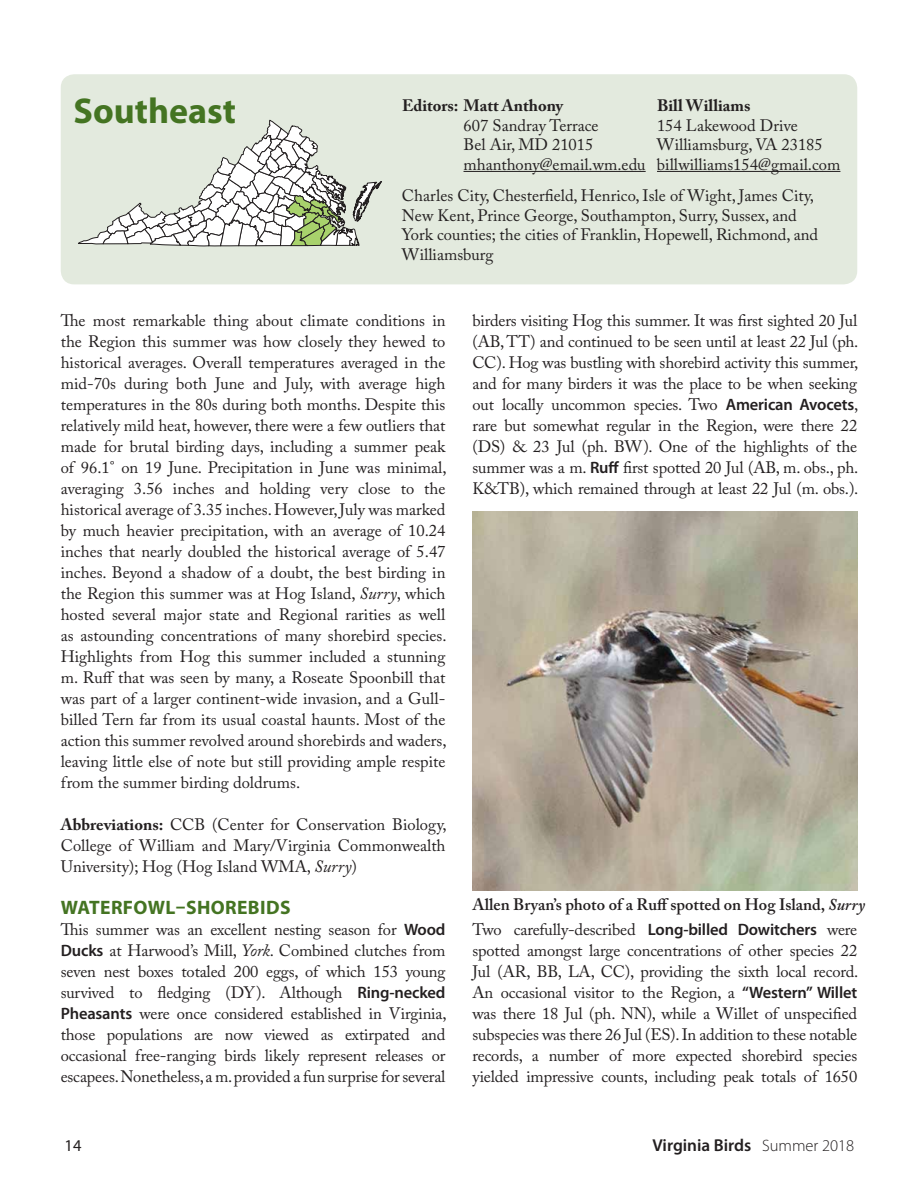
<style>
.page{position:relative;width:918px;height:1188px;background:#fff}
.page>*{position:absolute;margin:0;border:0;box-sizing:border-box;transform-origin:0 0}
.t1{font:700 36px "Myriad Pro";color:#447422}
.t2{font:700 19.5px "Myriad Pro";letter-spacing:.02em;color:#447422}
.t3{font:600 17.25px "Myriad Pro";color:#231f20}
.t4{font:16.5px/21px "Adobe Caslon Pro";color:#231f20;text-align:justify}
.t5{font:600 16.5px "Adobe Caslon Pro";color:#231f20}
.t6{font:700 16.5px "Adobe Caslon Pro";color:#231f20}
.t7{font:16.5px "Myriad Pro";color:#231f20}
.s1{font-style:italic;font-size:17.25px}
.s2{font-weight:700}
.s3{font-family:"Myriad Pro";font-weight:600}
.s4{font-style:italic}
.s5{font-weight:300;font-size:16.5px}
</style>
<div class="page">
<div style="left:61px;top:74px;width:796px;height:210px;background:#e3eade;border-radius:14px"></div>
<hr style="left:464px;top:171px;width:182px;height:1px;background:#231f20">
<hr style="left:657px;top:171px;width:183px;height:1px;background:#231f20">
<svg style="left:78px;top:120px;width:304px;height:126px"></svg>
<img style="left:472px;top:512px;width:385px;height:379px">
<h1 class="t1" style="left:73px;top:87px;width:164px">Southeast</h1>
<p class="t6" style="left:402px;top:96px;width:163px">Editors: Matt Anthony</p>
<p class="t6" style="left:657px;top:96px;width:95px">Bill Williams</p>
<p class="t4" style="left:464px;top:115px;width:137px">607 Sandray Terrace</p>
<p class="t4" style="left:657px;top:115px;width:142px">154 Lakewood Drive</p>
<p class="t4" style="left:463px;top:134px;width:131px">Bel Air, MD 21015</p>
<p class="t4" style="left:463px;top:135px;width:378px;line-height:19.5px;text-indent:194px">Williamsburg, VA 23185 mhanthony@email.wm.edu billwilliams154@gmail.com</p>
<p class="t4" style="left:402px;top:186px;width:418px;line-height:19.5px;text-align:left">Charles City, Chesterfield, Henrico, Isle of Wight, James City, New Kent, Prince George, Southampton, Surry, Sussex, and York counties; the cities of Franklin, Hopewell, Richmond, and Williamsburg</p>
<p class="t4" style="left:61px;top:310px;width:387px">The most remarkable thing about climate conditions in the Region this summer was how closely they hewed to historical averages. Overall temperatures averaged in the mid-70s during both June and July, with average high temperatures in the 80s during both months. Despite this relatively mild heat, however, there were a few outliers that made for brutal birding days, including a summer peak of 96.1° on 19 June. Precipitation in June was minimal, averaging 3.56 inches and holding very close to the historical average of 3.35 inches. However, July was marked by much heavier precipitation, with an average of 10.24 inches that nearly doubled the historical average of 5.47 inches. Beyond a shadow of a doubt, the best birding in the Region this summer was at Hog Island, <span class="s1">Surry</span>, which hosted several major state and Regional rarities as well as astounding concentrations of many shorebird species.<br>Highlights from Hog this summer included a stunning m. Ruff that was seen by many, a Roseate Spoonbill that was part of a larger continent-wide invasion, and a Gull&shy;billed Tern far from its usual coastal haunts. Most of the action this summer revolved around shorebirds and waders, leaving little else of note but still providing ample respite from the summer birding doldrums.</p>
<p class="t4" style="left:61px;top:814px;width:387px"><span class="s2">Abbreviations:</span> CCB (Center for Conservation Biology, College of William and Mary/Virginia Commonwealth University); Hog (Hog Island WMA, <span class="s1">Surry</span>)</p>
<p class="t2" style="left:61px;top:895px;width:231px">WATERFOWL–SHOREBIDS</p>
<p class="t4" style="left:61px;top:919px;width:387px">This summer was an excellent nesting season for <span class="s3">Wood Ducks</span> at Harwood’s Mill, <span class="s1">York</span>. Combined clutches from seven nest boxes totaled 200 eggs, of which 153 young survived to fledging (DY). Although <span class="s3">Ring-necked Pheasants</span> were once considered established in Virginia, those populations are now viewed as extirpated and occasional free-ranging birds likely represent releases or escapees. Nonetheless, a m. provided a fun surprise for several</p>
<p class="t4" style="left:473px;top:310px;width:387px">birders visiting Hog this summer. It was first sighted 20 Jul (AB, TT) and continued to be seen until at least 22 Jul (ph.<br>CC). Hog was bustling with shorebird activity this summer, and for many birders it was the place to be when seeking out locally uncommon species. Two <span class="s3">American Avocets</span>, rare but somewhat regular in the Region, were there 22 (DS) &amp; 23 Jul (ph. BW). One of the highlights of the summer was a m. <span class="s3">Ruff</span> first spotted 20 Jul (AB, m. obs., ph.<br>K&amp;TB), which remained through at least 22 Jul (m. obs.).</p>
<p class="t5" style="left:472px;top:895px;width:394px">Allen Bryan’s photo of a Ruff spotted on Hog Island, <span class="s4">Surry</span></p>
<p class="t4" style="left:473px;top:919px;width:387px">Two carefully-described <span class="s3">Long-billed Dowitchers</span> were spotted amongst large concentrations of other species 22<br>Jul (AR, BB, LA, CC), providing the sixth local record.<br>An occasional visitor to the Region, a <span class="s3">“Western” Willet </span>was there 18 Jul (ph. NN), while a Willet of unspecified subspecies was there 26 Jul (ES). In addition to these notable records, a number of more expected shorebird species yielded impressive counts, including peak totals of 1650</p>
<p class="t7" style="left:65px;top:1136px;width:18px">14</p>
<p class="t3" style="left:653px;top:1134px;width:203px">Virginia Birds <span class="s5">Summer 2018</span></p>
</div>
